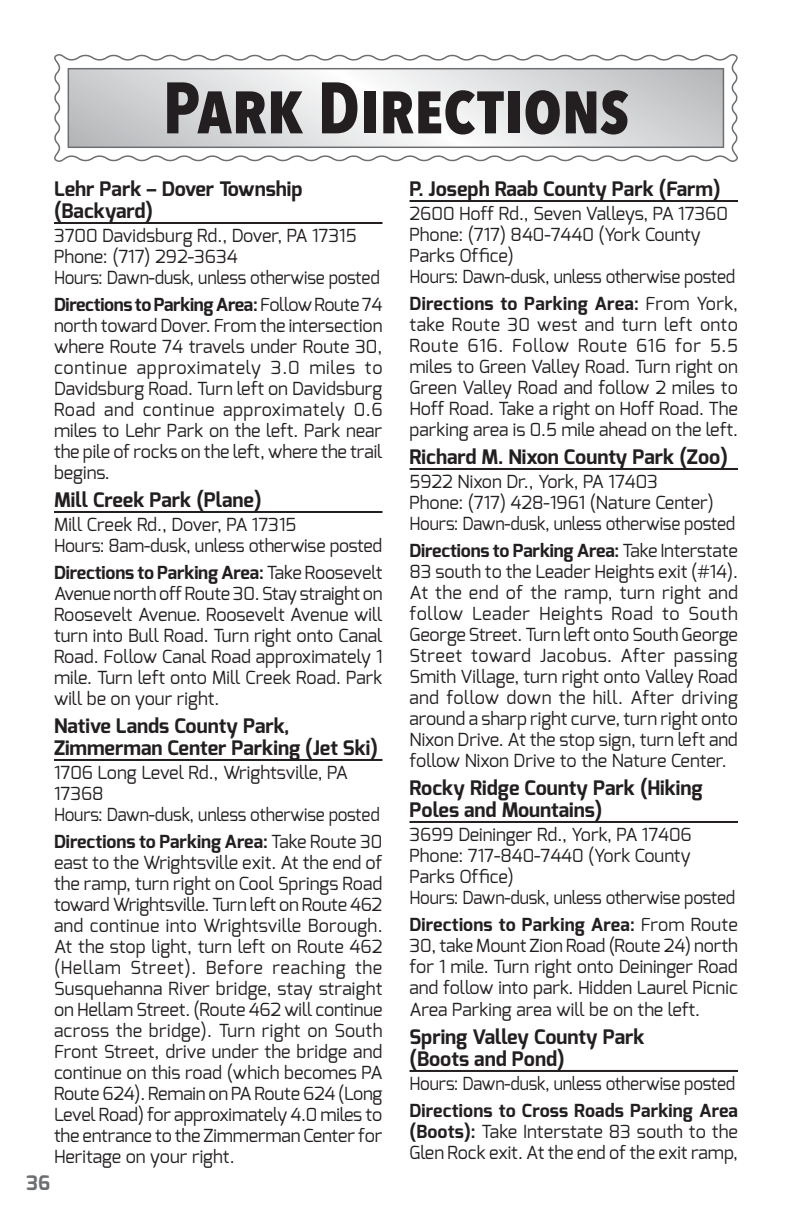
<style>
.page{position:relative;width:792px;height:1224px;background:#fff}
.page>*{position:absolute;margin:0;border:0;box-sizing:border-box;transform-origin:0 0}
.t1{font:700 72px "Avenir Next Condensed";letter-spacing:-.005em;color:#231f20}
.t2{font:700 20px/22px "Exo";color:#231f20}
.t3{font:700 20px "Exo";color:#6d6e71}
.t4{font:18px/21px "Exo";letter-spacing:-.01em;color:#231f20;text-align:justify}
.t5{font:18px "Exo";letter-spacing:-.01em;color:#231f20;scale:.95 1}
.s1{font-weight:700}
</style>
<div class="page">
<hr style="left:54px;top:222px;width:328px;height:2px;background:#231f20">
<hr style="left:54px;top:511px;width:328px;height:2px;background:#231f20">
<hr style="left:54px;top:759px;width:328px;height:2px;background:#231f20">
<hr style="left:410px;top:200px;width:328px;height:2px;background:#231f20">
<hr style="left:410px;top:468px;width:328px;height:2px;background:#231f20">
<hr style="left:410px;top:821px;width:328px;height:2px;background:#231f20">
<hr style="left:410px;top:1070px;width:328px;height:2px;background:#231f20">
<svg style="left:54px;top:54px;width:684px;height:108px"></svg>
<svg style="left:68px;top:68px;width:656px;height:80px"></svg>
<h1 class="t1" style="left:163px;top:64px;width:468px">Park Directions</h1>
<p class="t2" style="left:54px;top:178px;width:250px">Lehr Park – Dover Township (Backyard)</p>
<p class="t4" style="left:54px;top:225px;width:327px;text-align:left">3700 Davidsburg Rd., Dover, PA 17315<br>Phone: (717) 292-3634<br>Hours: Dawn-dusk, unless otherwise posted</p>
<p class="t4" style="left:54px;top:294px;width:330px"><span class="s1">Directions to Parking Area:</span> Follow Route 74 north toward Dover. From the intersection where Route 74 travels under Route 30, continue approximately 3.0 miles to Davidsburg Road. Turn left on Davidsburg Road and continue approximately 0.6 miles to Lehr Park on the left. Park near the pile of rocks on the left, where the trail begins.</p>
<p class="t2" style="left:54px;top:489px;width:209px">Mill Creek Park (Plane)</p>
<p class="t4" style="left:54px;top:514px;width:330px">Mill Creek Rd., Dover, PA 17315<br>Hours: 8am-dusk, unless otherwise posted</p>
<p class="t4" style="left:54px;top:562px;width:330px"><span class="s1">Directions to Parking Area:</span> Take Roosevelt Avenue north off Route 30. Stay straight on Roosevelt Avenue. Roosevelt Avenue will turn into Bull Road. Turn right onto Canal Road. Follow Canal Road approximately 1 mile. Turn left onto Mill Creek Road. Park will be on your right.</p>
<p class="t2" style="left:54px;top:715px;width:325px">Native Lands County Park,<br>Zimmerman Center Parking (Jet Ski)</p>
<p class="t4" style="left:54px;top:762px;width:327px;text-align:left">1706 Long Level Rd., Wrightsville, PA<br>17368<br>Hours: Dawn-dusk, unless otherwise posted</p>
<p class="t4" style="left:54px;top:831px;width:330px"><span class="s1">Directions to Parking Area:</span> Take Route 30 east to the Wrightsville exit. At the end of the ramp, turn right on Cool Springs Road toward Wrightsville. Turn left on Route 462 and continue into Wrightsville Borough.<br>At the stop light, turn left on Route 462 (Hellam Street). Before reaching the Susquehanna River bridge, stay straight on Hellam Street. (Route 462 will continue across the bridge). Turn right on South Front Street, drive under the bridge and continue on this road (which becomes PA Route 624). Remain on PA Route 624 (Long Level Road) for approximately 4.0 miles to the entrance to the Zimmerman Center for Heritage on your right.</p>
<p class="t3" style="left:27px;top:1170px;width:25px">36</p>
<p class="t2" style="left:410px;top:178px;width:313px">P. Joseph Raab County Park (Farm)</p>
<p class="t4" style="left:410px;top:203px;width:327px;text-align:left">2600 Hoff Rd., Seven Valleys, PA 17360<br>Phone: (717) 840-7440 (York County<br>Parks Office)<br>Hours: Dawn-dusk, unless otherwise posted</p>
<p class="t4" style="left:410px;top:293px;width:330px"><span class="s1">Directions to Parking Area:</span> From York, take Route 30 west and turn left onto Route 616. Follow Route 616 for 5.5 miles to Green Valley Road. Turn right on Green Valley Road and follow 2 miles to Hoff Road. Take a right on Hoff Road. The parking area is 0.5 mile ahead on the left.</p>
<p class="t2" style="left:410px;top:446px;width:320px">Richard M. Nixon County Park (Zoo)</p>
<p class="t4" style="left:410px;top:471px;width:327px;text-align:left">5922 Nixon Dr., York, PA 17403<br>Phone: (717) 428-1961 (Nature Center)<br>Hours: Dawn-dusk, unless otherwise posted</p>
<p class="t4" style="left:410px;top:540px;width:330px"><span class="s1">Directions to Parking Area:</span> Take Interstate 83 south to the Leader Heights exit (#14).<br>At the end of the ramp, turn right and follow Leader Heights Road to South George Street. Turn left onto South George Street toward Jacobus. After passing Smith Village, turn right onto Valley Road and follow down the hill. After driving around a sharp right curve, turn right onto Nixon Drive. At the stop sign, turn left and follow Nixon Drive to the Nature Center.</p>
<p class="t2" style="left:410px;top:777px;width:295px">Rocky Ridge County Park (Hiking<br>Poles and Mountains)</p>
<p class="t4" style="left:410px;top:824px;width:327px;text-align:left">3699 Deininger Rd., York, PA 17406<br>Phone: 717-840-7440 (York County<br>Parks Office)<br>Hours: Dawn-dusk, unless otherwise posted</p>
<p class="t4" style="left:410px;top:914px;width:330px"><span class="s1">Directions to Parking Area:</span> From Route 30, take Mount Zion Road (Route 24) north for 1 mile. Turn right onto Deininger Road and follow into park. Hidden Laurel Picnic Area Parking area will be on the left.</p>
<p class="t2" style="left:410px;top:1026px;width:237px">Spring Valley County Park (Boots and Pond)</p>
<p class="t5" style="left:410px;top:1072px;width:345px">Hours: Dawn-dusk, unless otherwise posted</p>
<p class="t4" style="left:410px;top:1100px;width:330px"><span class="s1">Directions to Cross Roads Parking Area (Boots):</span> Take Interstate 83 south to the Glen Rock exit. At the end of the exit ramp,</p>
</div>
